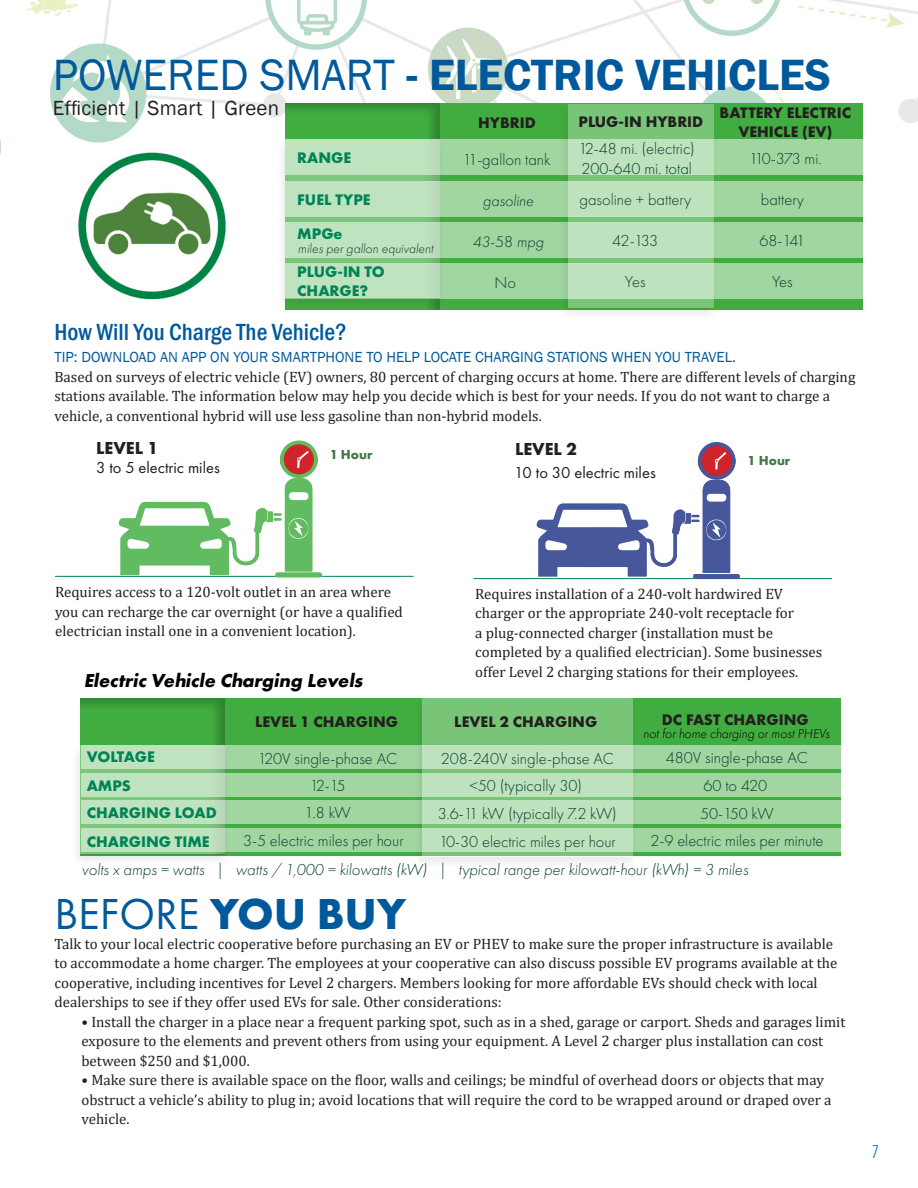
<style>
.page{position:relative;width:918px;height:1188px;background:#fff}
.page>*{position:absolute;margin:0;border:0;box-sizing:border-box;transform-origin:0 0}
.t1{font:600 45px "Franklin Gothic";color:#00599b}
.t2{font:45px "Futura PT";color:#00599b}
.subhead{font:500 condensed 24px "Franklin Gothic";color:#00599b}
.subhead-2{font:21px "Franklin Gothic";letter-spacing:.01em;color:#231f20}
.Numbers{font:italic 700 19.5px "Futura PT";color:#000}
.t3{font:19.5px "Futura PT Cond";color:#00599b;scale:1.04 1}
.t4{font:700 18px "Futura PT";color:#231f20}
.Numbers-2{font:300 16.5px/19.8px "Futura PT";color:#073d2e}
.Numbers-3{font:italic 300 16.5px "Futura PT";color:#073d2e}
.t5{font:16.5px "Futura PT";color:#231f20}
.Numbers-4{font:700 15.9px/19px "Futura PT";color:#231f20;text-align:center}
.Numbers-5{font:700 15.9px/19px "Futura PT";color:#008457}
.Numbers-6{font:italic 300 15.9px "Futura PT";color:#073d2e}
.Numbers-7{font:700 15.9px "Futura PT";letter-spacing:-.025em;color:#008457}
.t6{font:15px/19.5px "Cambria";color:#231f20}
.t7{font:15px "Franklin Gothic";color:#00599b}
.Numbers-8{font:italic 300 13.5px "Futura PT";color:#000}
.Numbers-9{font:italic 300 13.5px "Futura PT";color:#073d2e}
.t8{font:700 13.5px "Futura PT";color:#417843}
.s1{font-weight:400}
.s2{font-style:normal;font-size:16.5px}
.s3{font-style:italic;font-size:15.9px}
.s4{font-weight:700}
</style>
<div class="page">
<img style="left:26px;top:0;width:892px;height:143px">
<div style="left:169px;top:108px;width:94px;height:50px;background:#fff"></div>
<img style="left:0;top:139px;width:1px;height:16px">
<hr style="left:473px;top:578px;width:359px;height:1px;background:#008457">
<svg style="left:535px;top:442px;width:205px;height:137px"></svg>
<hr style="left:55px;top:576px;width:359px;height:1px;background:#008457">
<svg style="left:117px;top:440px;width:205px;height:137px"></svg>
<img style="left:78px;top:152px;width:148px;height:148px">
<div style="left:312px;top:103px;width:551px;height:206px;background:#41ad40"></div>
<div style="left:283px;top:101px;width:157px;height:208px;background:#231f20;opacity:.27"></div>
<div style="left:285px;top:263px;width:578px;height:36px;background:#a1d6a1"></div>
<div style="left:285px;top:222px;width:578px;height:36px;background:#a1d6a1"></div>
<div style="left:285px;top:139px;width:578px;height:36px;background:#a1d6a1"></div>
<div style="left:275px;top:138px;width:170px;height:174px;background:#231f20;opacity:.31"></div>
<svg style="left:285px;top:139px;width:155px;height:159px;background:#b5deb5"></svg>
<div style="left:558px;top:102px;width:161px;height:220px;background:#231f20;opacity:.31"></div>
<svg style="left:568px;top:104px;width:146px;height:204px;background:#a4d7a4"></svg>
<svg style="left:285px;top:181px;width:578px;height:36px;background:#b0dcaf"></svg>
<div style="left:80px;top:698px;width:761px;height:158px;background:#41ad40"></div>
<div style="left:72px;top:691px;width:153px;height:165px;background:#231f20;opacity:.27"></div>
<div style="left:81px;top:828px;width:760px;height:24px;background:#a1d6a1"></div>
<div style="left:81px;top:800px;width:760px;height:24px;background:#a1d6a1"></div>
<div style="left:81px;top:773px;width:760px;height:24px;background:#a1d6a1"></div>
<div style="left:81px;top:745px;width:760px;height:24px;background:#a1d6a1"></div>
<div style="left:71px;top:743px;width:159px;height:124px;background:#231f20;opacity:.31"></div>
<svg style="left:80px;top:745px;width:145px;height:108px;background:#b6deb5"></svg>
<div style="left:413px;top:697px;width:225px;height:173px;background:#231f20;opacity:.31"></div>
<svg style="left:423px;top:698px;width:210px;height:159px;background:#a2d6a2"></svg>
<p class="t1" style="left:53px;top:47px;width:779px"><span class="s1">POWERED SMART</span> - ELECTRIC VEHICLES</p>
<p class="subhead-2" style="left:53px;top:95px;width:228px">Efficient | Smart | Green</p>
<p class="Numbers-4" style="left:578px;top:112px;width:126px">PLUG-IN HYBRID</p>
<p class="Numbers-4" style="left:720px;top:102px;width:133px">BATTERY ELECTRIC<br>VEHICLE (EV)</p>
<p class="Numbers-2" style="left:749px;top:148px;width:74px">110-373 mi.</p>
<p class="Numbers-4" style="left:478px;top:113px;width:59px">HYBRID</p>
<p class="Numbers-5" style="left:297px;top:148px;width:56px">RANGE</p>
<p class="Numbers-2" style="left:463px;top:149px;width:89px">11-gallon tank</p>
<p class="Numbers-2" style="left:578px;top:139px;width:118px">12-48 mi. (electric)<br>200-640 mi. total</p>
<p class="Numbers-5" style="left:297px;top:190px;width:75px">FUEL TYPE</p>
<p class="Numbers-6" style="left:483px;top:191px;width:52px">gasoline</p>
<p class="Numbers-2" style="left:580px;top:190px;width:113px">gasoline + battery</p>
<p class="Numbers-2" style="left:761px;top:190px;width:45px">battery</p>
<p class="Numbers-5" style="left:297px;top:224px;width:47px">MPGe</p>
<p class="Numbers-9" style="left:298px;top:241px;width:137px">miles per gallon equivalent</p>
<p class="Numbers-6" style="left:473px;top:233px;width:72px">43-<span class="s2">58</span> mpg</p>
<p class="Numbers-2" style="left:612px;top:231px;width:48px">42<span class="s3">-</span>133</p>
<p class="Numbers-5" style="left:297px;top:262px;width:89px">PLUG-IN TO<br>CHARGE?</p>
<p class="Numbers-2" style="left:495px;top:273px;width:23px">No</p>
<p class="Numbers-2" style="left:625px;top:272px;width:22px">Yes</p>
<p class="Numbers-2" style="left:760px;top:231px;width:47px">68-141</p>
<p class="Numbers-2" style="left:772px;top:271px;width:22px">Yes</p>
<p class="subhead" style="left:54px;top:317px;width:294px">How Will You Charge The Vehicle?</p>
<p class="t7" style="left:54px;top:348px;width:683px">TIP: DOWNLOAD AN APP ON YOUR SMARTPHONE TO HELP LOCATE CHARGING STATIONS WHEN YOU TRAVEL.</p>
<p class="t6" style="left:54px;top:367px;width:802px">Based on surveys of electric vehicle (EV) owners, 80 percent of charging occurs at home. There are different levels of charging stations available. The information below may help you decide which is best for your needs. If you do not want to charge a vehicle, a conventional hybrid will use less gasoline than non-hybrid models.</p>
<p class="t4" style="left:96px;top:436px;width:64px">LEVEL 1</p>
<p class="t5" style="left:96px;top:458px;width:125px">3 to 5 electric miles</p>
<p class="t8" style="left:330px;top:446px;width:44px">1 Hour</p>
<p class="t4" style="left:515px;top:437px;width:64px">LEVEL 2</p>
<p class="t5" style="left:514px;top:463px;width:143px">10 to 30 electric miles</p>
<p class="t8" style="left:748px;top:452px;width:44px">1 Hour</p>
<p class="t6" style="left:55px;top:582px;width:349px">Requires access to a 120-volt outlet in an area where you can recharge the car overnight (or have a qualified electrician install one in a convenient location).</p>
<p class="Numbers" style="left:84px;top:668px;width:284px">Electric Vehicle Charging Levels</p>
<p class="Numbers-4" style="left:255px;top:712px;width:145px">LEVEL 1 CHARGING</p>
<p class="t6" style="left:475px;top:584px;width:349px">Requires installation of a 240-volt hardwired EV charger or the appropriate 240-volt receptacle for<br>a plug-connected charger (installation must be completed by a qualified electrician). Some businesses offer Level 2 charging stations for their employees.</p>
<p class="Numbers-4" style="left:454px;top:712px;width:145px">LEVEL 2 CHARGING</p>
<p class="Numbers-4" style="left:662px;top:710px;width:148px">DC FAST CHARGING</p>
<p class="Numbers-8" style="left:643px;top:726px;width:188px">not for home charging or most PHEVs</p>
<p class="Numbers-7" style="left:87px;top:747px;width:70px">VOLTAGE</p>
<p class="Numbers-2" style="left:258px;top:748px;width:141px">120V single-phase AC</p>
<p class="Numbers-2" style="left:441px;top:748px;width:175px">208-240V single-phase AC</p>
<p class="Numbers-5" style="left:87px;top:776px;width:46px">AMPS</p>
<p class="Numbers-2" style="left:310px;top:776px;width:37px">12-15</p>
<p class="Numbers-2" style="left:470px;top:776px;width:114px">&lt;50 (typically 30)</p>
<p class="Numbers-5" style="left:87px;top:803px;width:132px">CHARGING LOAD</p>
<p class="Numbers-2" style="left:304px;top:803px;width:48px">1.8 kW</p>
<p class="Numbers-2" style="left:438px;top:804px;width:181px">3.6-11 kW (typically 7.2 kW)</p>
<p class="Numbers-5" style="left:87px;top:832px;width:125px">CHARGING TIME</p>
<p class="Numbers-2" style="left:243px;top:831px;width:162px">3-5 electric miles per hour</p>
<p class="Numbers-2" style="left:439px;top:831px;width:178px">10-30 electric miles per hour</p>
<p class="Numbers-2" style="left:666px;top:748px;width:144px">480V single-phase AC</p>
<p class="Numbers-2" style="left:703px;top:776px;width:65px">60 to 420</p>
<p class="Numbers-2" style="left:700px;top:803px;width:75px">50-150 kW</p>
<p class="Numbers-2" style="left:650px;top:831px;width:175px">2-9 electric miles per minute</p>
<p class="Numbers-3" style="left:82px;top:860px;width:668px">volts x amps = watts | watts / 1,000 = kilowatts (kW) | typical range per kilowatt-hour (kWh) = 3 miles</p>
<p class="t2" style="left:54px;top:888px;width:353px">BEFORE <span class="s4">YOU BUY</span></p>
<p class="t6" style="left:54px;top:934px;width:784px">Talk to your local electric cooperative before purchasing an EV or PHEV to make sure the proper infrastructure is available to accommodate a home charger. The employees at your cooperative can also discuss possible EV programs available at the cooperative, including incentives for Level 2 chargers. Members looking for more affordable EVs should check with local dealerships to see if they offer used EVs for sale. Other considerations:</p>
<p class="t6" style="left:81px;top:1012px;width:765px">• Install the charger in a place near a frequent parking spot, such as in a shed, garage or carport. Sheds and garages limit exposure to the elements and prevent others from using your equipment. A Level 2 charger plus installation can cost between $250 and $1,000.</p>
<p class="t6" style="left:81px;top:1070px;width:752px">• Make sure there is available space on the floor, walls and ceilings; be mindful of overhead doors or objects that may obstruct a vehicle’s ability to plug in; avoid locations that will require the cord to be wrapped around or draped over a vehicle.</p>
<h3 class="t3" style="left:871px;top:1140px;width:9px">7</h3>
</div>
